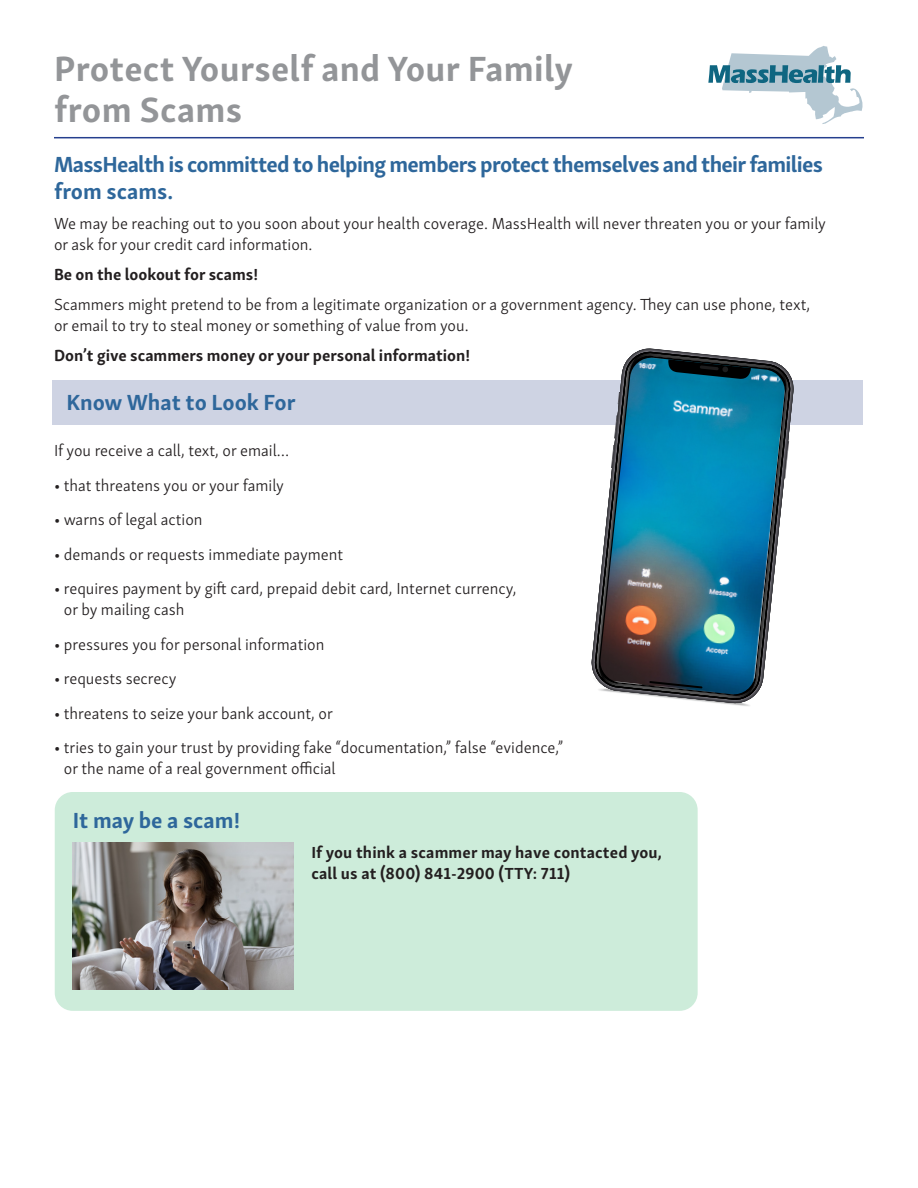
<style>
.page{position:relative;width:918px;height:1188px;background:#fff}
.page>*{position:absolute;margin:0;border:0;box-sizing:border-box;transform-origin:0 0}
.t1{font:700 36px/40.5px "Skolar Sans Latn";letter-spacing:.01em;color:#939598}
.Header_2{font:700 22.5px/27px "Skolar Sans Latn";letter-spacing:-.03em;color:#2e679b}
.Header_2-2{font:700 22.5px "Skolar Sans Latn";color:#2e679b}
.t2{font:300 16.5px/21px "Skolar Sans Latn";color:#231f20}
.t3{font:700 16.5px/21px "Skolar Sans Latn";color:#231f20}
</style>
<div class="page">
<hr style="left:54px;top:137px;width:810px;height:1px;background:#253f8e">
<svg style="left:708px;top:46px;width:155px;height:78px"></svg>
<div style="left:55px;top:792px;width:643px;height:219px;background:#cdecda;border-radius:18px"></div>
<img style="left:73px;top:843px;width:220px;height:146px">
<div style="left:53px;top:380px;width:810px;height:45px;background:#ced3e3"></div>
<img style="left:728px;top:704px;width:22px;height:2px">
<img style="left:596px;top:353px;width:193px;height:346px">
<p class="t1" style="left:54px;top:45px;width:521px">Protect Yourself and Your Family from Scams</p>
<p class="Header_2" style="left:54px;top:149px;width:770px">MassHealth is committed to helping members protect themselves and their families from scams.</p>
<p class="t2" style="left:54px;top:212px;width:774px">We may be reaching out to you soon about your health coverage. MassHealth will never threaten you or your family or ask for your credit card information.</p>
<p class="t3" style="left:54px;top:263px;width:206px">Be on the lookout for scams!</p>
<p class="t2" style="left:54px;top:293px;width:758px">Scammers might pretend to be from a legitimate organization or a government agency. They can use phone, text, or email to try to steal money or something of value from you.</p>
<p class="t3" style="left:54px;top:344px;width:418px">Don’t give scammers money or your personal information!</p>
<p class="Header_2-2" style="left:66px;top:384px;width:231px">Know What to Look For</p>
<p class="t2" style="left:54px;top:439px;width:237px">If you receive a call, text, or email…</p>
<p class="t2" style="left:54px;top:473px;width:232px">• that threatens you or your family</p>
<p class="t2" style="left:54px;top:508px;width:150px">• warns of legal action</p>
<p class="t2" style="left:54px;top:542px;width:291px">• demands or requests immediate payment</p>
<p class="t2" style="left:64px;top:577px;width:454px;text-indent:-10px">• requires payment by gift card, prepaid debit card, Internet currency, or by mailing cash</p>
<p class="t2" style="left:54px;top:632px;width:272px">• pressures you for personal information</p>
<p class="t2" style="left:54px;top:667px;width:124px">• requests secrecy</p>
<p class="t2" style="left:54px;top:701px;width:280px">• threatens to seize your bank account, or</p>
<p class="t2" style="left:64px;top:736px;width:501px;text-indent:-10px">• tries to gain your trust by providing fake “documentation,” false “evidence,” or the name of a real government official</p>
<p class="Header_2-2" style="left:73px;top:802px;width:169px">It may be a scam!</p>
<p class="t3" style="left:311px;top:841px;width:352px">If you think a scammer may have contacted you, call us at (800) 841-2900 (TTY: 711)</p>
</div>
